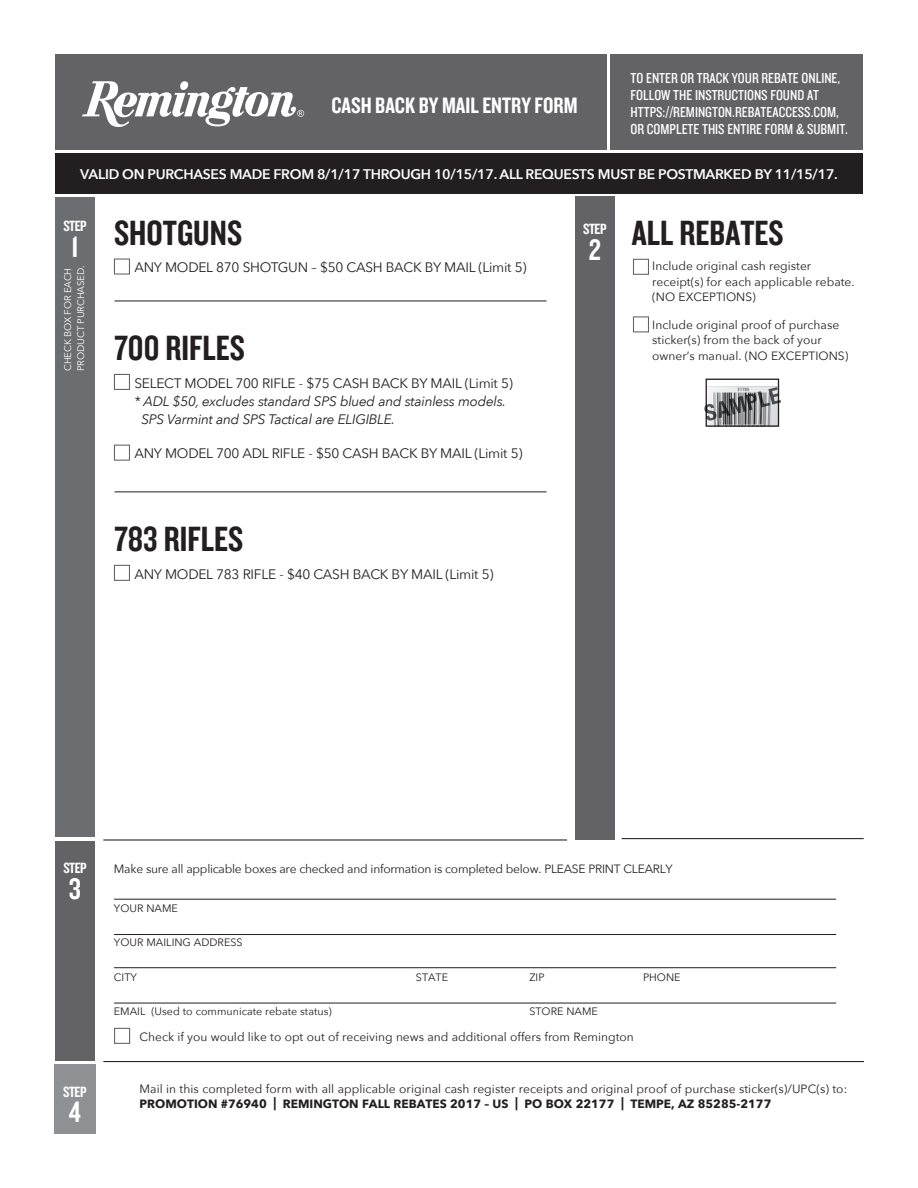
<style>
.page{position:relative;width:918px;height:1188px;background:#fff}
.page>*{position:absolute;margin:0;border:0;box-sizing:border-box;transform-origin:0 0}
.t1{font:36.45px "Knockout HTF49 Liteweight";color:#231f20}
.t2{font:30.9px "Knockout HTF49 Liteweight";color:#fff}
.t3{font:30.75px "Knockout HTF49 Liteweight";color:#fff}
.t4{font:23.25px "Knockout HTF49 Liteweight";color:#fff}
.t5{font:15.45px "Knockout HTF49 Liteweight";letter-spacing:-.035em;color:#fff}
.t6{font:15px/17.1px "Knockout HTF29 Junior Liteweight";color:#fff}
.t7{font:600 13.95px "Avenir Next";letter-spacing:-.02em;color:#fff}
.Prod_Tags_pos{font:13.65px "Avenir Next";letter-spacing:-.02em;color:#231f20}
.Prod_Tags_pos-2{font:italic 13.65px "Avenir Next";letter-spacing:-.02em;color:#231f20}
.t8{font:12px/15.5px "Avenir Next";color:#231f20}
.t9{font:12px "Avenir Next";letter-spacing:-.02em;color:#231f20}
.t10{font:10.65px "Avenir Next";color:#231f20}
.t11{font:9.6px "Avenir Next";letter-spacing:-.02em;color:#fff}
.s1{font-weight:700}
.s2{font-weight:700;font-size:13.2px}
</style>
<div class="page">
<div style="left:55px;top:54px;width:807px;height:96px;background:#636366"></div>
<div style="left:55px;top:841px;width:40px;height:220px;background:#636366"></div>
<div style="left:55px;top:197px;width:40px;height:640px;background:#6c6d70"></div>
<div style="left:575px;top:197px;width:40px;height:643px;background:#636366"></div>
<hr style="left:103px;top:839px;width:464px;height:2px;background:#231f20">
<hr style="left:114px;top:301px;width:432px;height:1px;background:#231f20">
<hr style="left:114px;top:492px;width:432px;height:1px;background:#231f20">
<hr style="left:622px;top:838px;width:242px;height:1px;background:#231f20">
<hr style="left:103px;top:1061px;width:761px;height:1px;background:#231f20">
<hr style="left:114px;top:899px;width:722px;height:1px;background:#231f20">
<hr style="left:114px;top:934px;width:722px;height:1px;background:#231f20">
<hr style="left:114px;top:967px;width:722px;height:1px;background:#231f20">
<hr style="left:114px;top:1003px;width:722px;height:1px;background:#231f20">
<hr style="left:607px;top:54px;width:2px;height:96px;background:#fff">
<img style="left:708px;top:421px;width:69px;height:4px">
<div style="left:706px;top:379px;width:73px;height:48px;border:1px solid #231f20"></div>
<svg style="left:704px;top:387px;width:77px;height:34px;background:#939496"></svg>
<div style="left:114px;top:258px;width:16px;height:17px;border:1px solid #636366"></div>
<div style="left:114px;top:374px;width:16px;height:16px;border:1px solid #636366"></div>
<div style="left:114px;top:445px;width:16px;height:16px;border:1px solid #636366"></div>
<div style="left:114px;top:565px;width:16px;height:16px;border:1px solid #636366"></div>
<div style="left:55px;top:153px;width:808px;height:41px;background:#231f20"></div>
<div style="left:114px;top:1028px;width:16px;height:16px;border:1px solid #636366"></div>
<div style="left:633px;top:259px;width:16px;height:16px;border:1px solid #636366"></div>
<div style="left:633px;top:316px;width:16px;height:16px;border:1px solid #636366"></div>
<svg style="left:82px;top:81px;width:222px;height:46px"></svg>
<div style="left:54px;top:1065px;width:42px;height:69px;background:#8e9093"></div>
<p class="t4" style="left:331px;top:94px;width:248px">CASH BACK BY MAIL ENTRY FORM</p>
<p class="t6" style="left:631px;top:69px;width:219px">TO ENTER OR TRACK YOUR REBATE ONLINE, FOLLOW THE INSTRUCTIONS FOUND AT HTTPS://REMINGTON.REBATEACCESS.COM, OR COMPLETE THIS ENTIRE FORM &amp; SUBMIT.</p>
<p class="t7" style="left:80px;top:163px;width:759px">VALID ON PURCHASES MADE FROM 8/1/17 THROUGH 10/15/17. ALL REQUESTS MUST BE POSTMARKED BY 11/15/17.</p>
<p class="t1" style="left:114px;top:214px;width:130px">SHOTGUNS</p>
<p class="t1" style="left:632px;top:214px;width:154px">ALL REBATES</p>
<p class="t5" style="left:63px;top:218px;width:25px">STEP</p>
<p class="t5" style="left:583px;top:221px;width:25px">STEP</p>
<p class="t2" style="left:71px;top:231px;width:9px">1</p>
<p class="t2" style="left:589px;top:234px;width:14px">2</p>
<p class="Prod_Tags_pos" style="left:134px;top:256px;width:394px">ANY MODEL 870 SHOTGUN – $50 CASH BACK BY MAIL (Limit 5)</p>
<p class="t8" style="left:652px;top:258px;width:204px">Include original cash register receipt(s) for each applicable rebate. (NO EXCEPTIONS)</p>
<p class="t8" style="left:652px;top:316px;width:198px">Include original proof of purchase sticker(s) from the back of your owner’s manual. (NO EXCEPTIONS)</p>
<p class="t11" style="left:60px;top:371px;width:105px;rotate:-90deg">CHECK BOX FOR EACH</p>
<p class="t11" style="left:73px;top:371px;width:107px;rotate:-90deg">PRODUCT PURCHASED.</p>
<p class="t1" style="left:114px;top:329px;width:133px">700 RIFLES</p>
<p class="Prod_Tags_pos" style="left:134px;top:371px;width:380px">SELECT MODEL 700 RIFLE - $75 CASH BACK BY MAIL (Limit 5)</p>
<p class="Prod_Tags_pos-2" style="left:134px;top:389px;width:373px">* ADL $50, excludes standard SPS blued and stainless models.</p>
<p class="Prod_Tags_pos-2" style="left:141px;top:407px;width:255px">SPS Varmint and SPS Tactical are ELIGIBLE.</p>
<p class="Prod_Tags_pos" style="left:134px;top:442px;width:390px">ANY MODEL 700 ADL RIFLE - $50 CASH BACK BY MAIL (Limit 5)</p>
<p class="t1" style="left:114px;top:520px;width:131px">783 RIFLES</p>
<p class="Prod_Tags_pos" style="left:134px;top:562px;width:361px">ANY MODEL 783 RIFLE - $40 CASH BACK BY MAIL (Limit 5)</p>
<p class="t5" style="left:63px;top:860px;width:25px">STEP</p>
<p class="t2" style="left:69px;top:873px;width:14px">3</p>
<p class="t5" style="left:63px;top:1084px;width:25px">STEP</p>
<p class="t3" style="left:69px;top:1096px;width:14px">4</p>
<p class="t9" style="left:114px;top:859px;width:560px">Make sure all applicable boxes are checked and information is completed below. PLEASE PRINT CLEARLY</p>
<p class="t10" style="left:114px;top:899px;width:66px">YOUR NAME</p>
<p class="t10" style="left:114px;top:934px;width:130px">YOUR MAILING ADDRESS</p>
<p class="t10" style="left:114px;top:968px;width:25px">CITY</p>
<p class="t10" style="left:416px;top:968px;width:34px">STATE</p>
<p class="t10" style="left:529px;top:968px;width:17px">ZIP</p>
<p class="t10" style="left:643px;top:968px;width:39px">PHONE</p>
<p class="t10" style="left:114px;top:1002px;width:219px">EMAIL (Used to communicate rebate status)</p>
<p class="t10" style="left:529px;top:1002px;width:70px">STORE NAME</p>
<p class="t8" style="left:140px;top:1028px;width:496px">Check if you would like to opt out of receiving news and additional offers from Remington</p>
<p class="t8" style="left:140px;top:1081px;width:709px;line-height:15px">Mail in this completed form with all applicable original cash register receipts and original proof of purchase sticker(s)/UPC(s) to:<br><span class="s1">PROMOTION #76940</span> <span class="s2">|</span> <span class="s1">REMINGTON FALL REBATES 2017 – US</span> <span class="s2">|</span> <span class="s1">PO BOX 22177</span> <span class="s2">|</span> <span class="s1">TEMPE, AZ 85285-2177</span></p>
</div>
